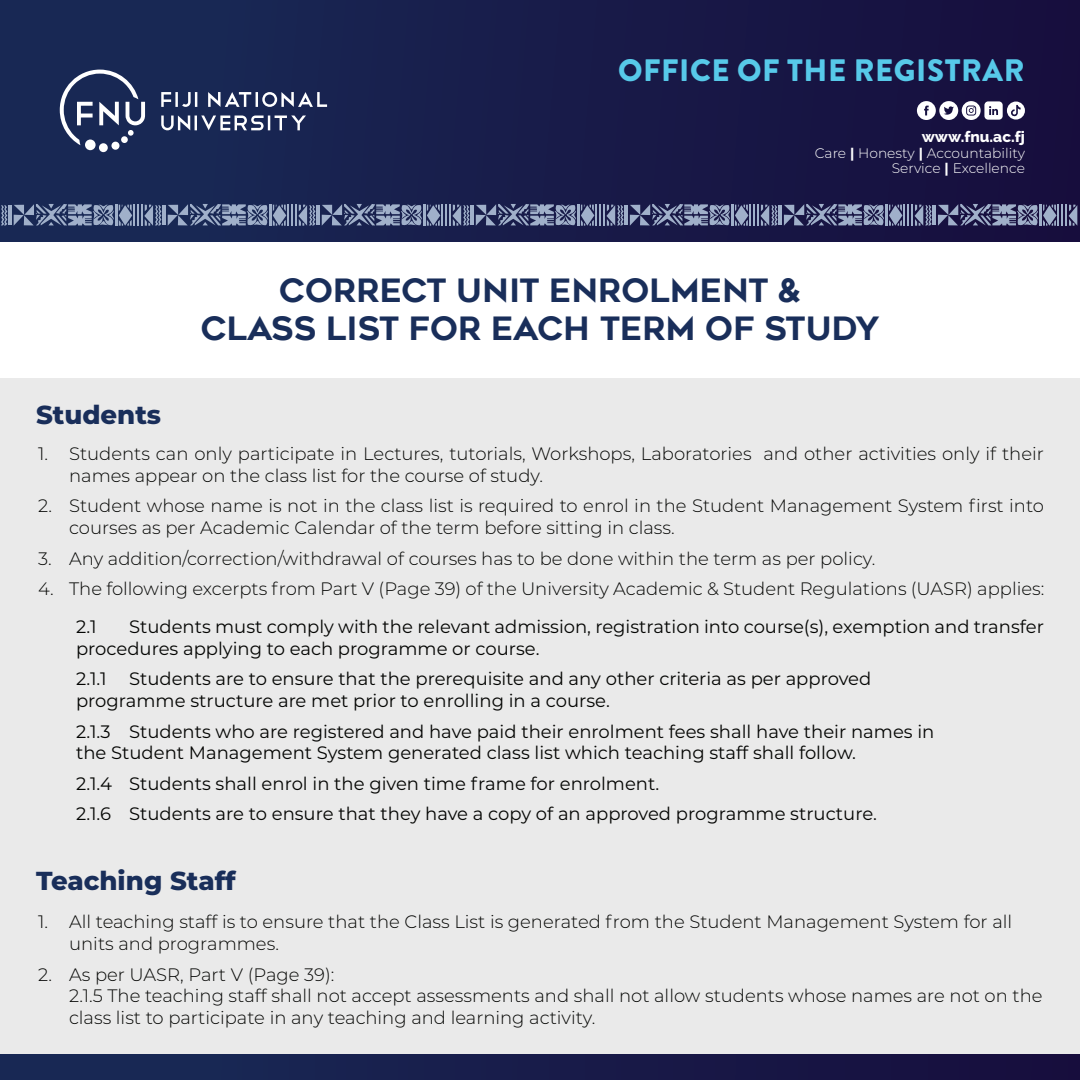
<style>
.page{position:relative;width:1080px;height:1080px;background:#fff}
.page>*{position:absolute;margin:0;border:0;box-sizing:border-box;transform-origin:0 0}
.t1{font:32px/38.4px "Renogare";color:#192e5a;text-align:center}
.t2{font:900 31px "Brandon Grotesque";letter-spacing:.02em;color:#57c9e9}
.t3{font:800 26px "Montserrat";color:#192e5a}
.t4{font:300 18px/21.6px "Montserrat";color:#040503}
.t5{font:18px/21.6px "Montserrat";color:#040503}
.t6{font:800 15.4px "Raleway";color:#fff}
.t7{font:300 13.8px/14.8px "Montserrat";color:#fff;text-align:right}
.s1{font-weight:700}
</style>
<div class="page">
<div style="left:0;top:378px;width:1080px;height:684px;background:#eaeaea"></div>
<div style="left:0;top:0;width:1080px;height:242px;background:linear-gradient(to right,#182c57,#170d3d)"></div>
<div style="left:0;top:1054px;width:1080px;height:26px;background:linear-gradient(to right,#182b57,#170d3d)"></div>
<hr style="left:141px;top:205px;width:2px;height:21px;background:#a0b0ca">
<hr style="left:137px;top:205px;width:2px;height:21px;background:#a0b0ca">
<hr style="left:133px;top:205px;width:2px;height:21px;background:#a0b0ca">
<svg style="left:1px;top:204px;width:131px;height:23px;background:#5c6c8f"></svg>
<hr style="left:116px;top:205px;width:2px;height:21px;background:#a0b0ca">
<hr style="left:449px;top:205px;width:2px;height:21px;background:#a0b0ca">
<hr style="left:445px;top:205px;width:2px;height:21px;background:#a0b0ca">
<hr style="left:441px;top:205px;width:2px;height:21px;background:#a0b0ca">
<hr style="left:757px;top:205px;width:2px;height:21px;background:#a0b0ca">
<hr style="left:753px;top:205px;width:2px;height:21px;background:#a0b0ca">
<svg style="left:1069px;top:205px;width:8px;height:21px"></svg>
<hr style="left:1065px;top:205px;width:2px;height:21px;background:#a0b0ca">
<hr style="left:1061px;top:205px;width:2px;height:21px;background:#a0b0ca">
<svg style="left:298px;top:204px;width:142px;height:23px;background:#5d698d"></svg>
<hr style="left:295px;top:205px;width:2px;height:21px;background:#a0b0ca">
<hr style="left:291px;top:205px;width:2px;height:21px;background:#a0b0ca">
<hr style="left:287px;top:205px;width:2px;height:21px;background:#a0b0ca">
<svg style="left:144px;top:204px;width:142px;height:23px;background:#5c6b8e"></svg>
<hr style="left:270px;top:205px;width:2px;height:21px;background:#a0b0ca">
<svg style="left:606px;top:204px;width:145px;height:23px;background:#5d6589"></svg>
<hr style="left:603px;top:205px;width:2px;height:21px;background:#a0b0ca">
<hr style="left:599px;top:205px;width:2px;height:21px;background:#a0b0ca">
<svg style="left:452px;top:204px;width:145px;height:23px;background:#5c668a"></svg>
<hr style="left:578px;top:205px;width:2px;height:21px;background:#a0b0ca">
<svg style="left:915px;top:204px;width:144px;height:23px;background:#5d6286"></svg>
<hr style="left:911px;top:205px;width:2px;height:21px;background:#a0b0ca">
<hr style="left:907px;top:205px;width:2px;height:21px;background:#a0b0ca">
<svg style="left:761px;top:204px;width:144px;height:23px;background:#5c6387"></svg>
<hr style="left:886px;top:205px;width:2px;height:21px;background:#a0b0ca">
<div style="left:99px;top:143px;width:9px;height:9px;background:#fff;border-radius:50%"></div>
<div style="left:85px;top:140px;width:11px;height:10px;background:#fff;border-radius:50%"></div>
<div style="left:111px;top:142px;width:8px;height:8px;background:#fff;border-radius:50%"></div>
<svg style="left:60px;top:70px;width:85px;height:75px"></svg>
<svg style="left:161px;top:92px;width:166px;height:15px"></svg>
<svg style="left:161px;top:115px;width:145px;height:15px"></svg>
<svg style="left:917px;top:101px;width:108px;height:19px"></svg>
<h2 class="t2" style="left:618px;top:48px;width:408px">OFFICE OF THE REGISTRAR</h2>
<p class="t6" style="left:922px;top:128px;width:105px">www.fnu.ac.fj</p>
<p class="t7" style="left:815px;top:145px;width:212px">Care <span class="s1">|</span> Honesty <span class="s1">|</span> Accountability<br>Service <span class="s1">|</span> Excellence</p>
<h3 class="t3" style="left:36px;top:396px;width:127px">Students</h3>
<h1 class="t1" style="left:201px;top:271px;width:680px">CORRECT UNIT ENROLMENT &amp;<br>CLASS LIST FOR EACH TERM OF STUDY</h1>
<p class="t4" style="left:69px;top:442px;width:976px;text-indent:-31px">1. Students can only participate in Lectures, tutorials, Workshops, Laboratories and other activities only if their names appear on the class list for the course of study.</p>
<p class="t4" style="left:69px;top:495px;width:976px;text-indent:-31px">2. Student whose name is not in the class list is required to enrol in the Student Management System first into courses as per Academic Calendar of the term before sitting in class.</p>
<p class="t4" style="left:38px;top:547px;width:839px">3. Any addition/correction/withdrawal of courses has to be done within the term as per policy.</p>
<p class="t4" style="left:38px;top:577px;width:1008px">4. The following excerpts from Part V (Page 39) of the University Academic &amp; Student Regulations (UASR) applies:</p>
<p class="t5" style="left:76px;top:615px;width:969px;text-indent:53px">Students must comply with the relevant admission, registration into course(s), exemption and transfer procedures applying to each programme or course.</p>
<p class="t5" style="left:76px;top:668px;width:797px">2.1.1 Students are to ensure that the prerequisite and any other criteria as per approved programme structure are met prior to enrolling in a course.</p>
<p class="t5" style="left:76px;top:720px;width:860px">2.1.3 Students who are registered and have paid their enrolment fees shall have their names in the Student Management System generated class list which teaching staff shall follow.</p>
<p class="t5" style="left:76px;top:767px;width:803px;line-height:30.6px">2.1.4 Students shall enrol in the given time frame for enrolment.<br>2.1.6 Students are to ensure that they have a copy of an approved programme structure.</p>
<p class="t5" style="left:76px;top:615px;width:22px">2.1</p>
<h3 class="t3" style="left:36px;top:862px;width:201px">Teaching Staff</h3>
<p class="t4" style="left:69px;top:911px;width:945px;text-indent:-31px">1. All teaching staff is to ensure that the Class List is generated from the Student Management System for all units and programmes.</p>
<p class="t4" style="left:69px;top:963px;width:975px;text-indent:-31px">2. As per UASR, Part V (Page 39):<br>2.1.5 The teaching staff shall not accept assessments and shall not allow students whose names are not on the class list to participate in any teaching and learning activity.</p>
</div>
